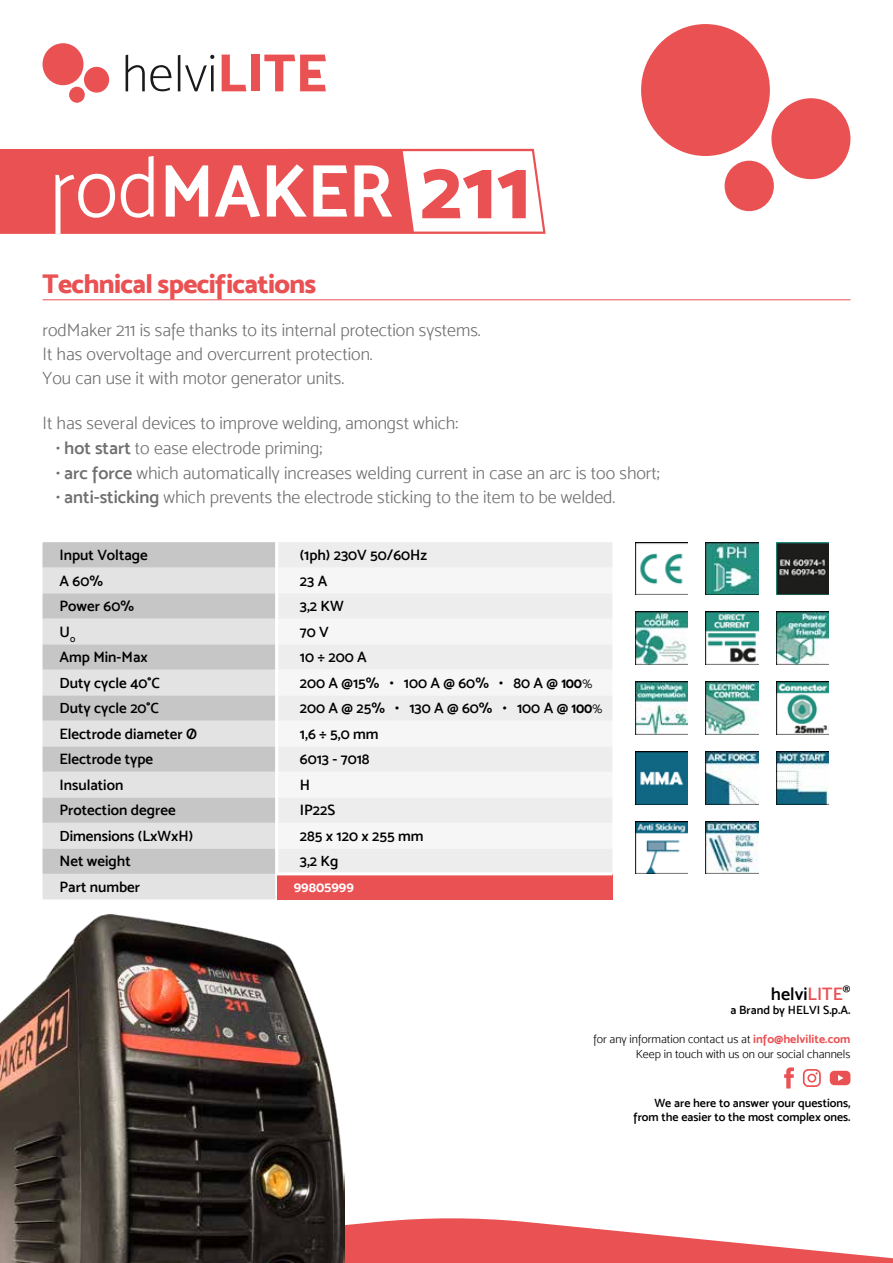
<style>
.page{position:relative;width:893px;height:1263px;background:#fff}
.page>*{position:absolute;margin:0;border:0;box-sizing:border-box;transform-origin:0 0}
.t1{font:85.35px "Mosk Extra Bold 800";color:#ea5153}
.t2{font:27px "Mosk Extra Bold 800";letter-spacing:-.025em;color:#ea5153}
.t3{font:18px/24px "Mosk Light 300";color:#706f6f}
.t4{font:18px "Mosk Semi Bold 600";color:#000}
.t5{font:15px/25.5px "Mosk Semi Bold 600";color:#000}
.t6{font:12px/14.4px "Mosk Semi Bold 600";color:#000;text-align:right}
.t7{font:12px/14.4px "Mosk Light 300";color:#000;text-align:right}
.t8{font:600 12px "Prompt";color:#fff}
.s1{font-family:"Mosk Semi Bold 600"}
.s2{font-family:"Prompt";font-weight:600;font-size:12px}
.s3{font-family:"Prompt";font-weight:300;font-size:12px}
.s4{color:#ea5153}
.s5{font-family:"Mosk Bold 700";color:#ea5153}
</style>
<div class="page">
<svg style="left:344px;top:1217px;width:549px;height:46px"></svg>
<svg style="left:126px;top:55px;width:45px;height:36px"></svg>
<svg style="left:178px;top:55px;width:36px;height:36px"></svg>
<svg style="left:222px;top:55px;width:24px;height:36px"></svg>
<div style="left:251px;top:55px;width:8px;height:36px;background:#ea5153"></div>
<svg style="left:264px;top:55px;width:62px;height:36px"></svg>
<div style="left:84px;top:67px;width:25px;height:26px;background:#ea5153;border-radius:50%"></div>
<div style="left:69px;top:87px;width:16px;height:16px;background:#ea5153;border-radius:50%"></div>
<div style="left:43px;top:43px;width:41px;height:42px;background:#ea5153;border-radius:50%"></div>
<div style="left:771px;top:98px;width:79px;height:81px;background:#ea5153;border-radius:50%"></div>
<div style="left:725px;top:161px;width:49px;height:50px;background:#ea5153;border-radius:50%"></div>
<div style="left:641px;top:24px;width:129px;height:132px;background:#ea5153;border-radius:50%"></div>
<svg style="left:43px;top:542px;width:232px;height:26px;background:#c7c7c7"></svg>
<svg style="left:43px;top:568px;width:232px;height:331px;background:#d5d5d5"></svg>
<img style="left:635px;top:542px;width:53px;height:53px">
<img style="left:706px;top:542px;width:52px;height:53px">
<img style="left:776px;top:542px;width:53px;height:53px">
<img style="left:706px;top:751px;width:52px;height:53px">
<img style="left:635px;top:682px;width:53px;height:52px">
<img style="left:776px;top:751px;width:53px;height:53px">
<img style="left:635px;top:612px;width:53px;height:52px">
<img style="left:706px;top:682px;width:52px;height:52px">
<img style="left:635px;top:821px;width:53px;height:53px">
<img style="left:706px;top:821px;width:52px;height:53px">
<img style="left:776px;top:682px;width:53px;height:52px">
<img style="left:706px;top:612px;width:52px;height:52px">
<img style="left:635px;top:751px;width:53px;height:53px">
<img style="left:776px;top:612px;width:53px;height:52px">
<svg style="left:803px;top:1069px;width:18px;height:18px"></svg>
<svg style="left:830px;top:1071px;width:20px;height:14px"></svg>
<svg style="left:784px;top:1067px;width:10px;height:21px"></svg>
<svg style="left:0;top:149px;width:546px;height:85px"></svg>
<hr style="left:43px;top:300px;width:807px;height:1px;background:#ea5153">
<div style="left:278px;top:542px;width:334px;height:330px;background:#ededed"></div>
<svg style="left:278px;top:568px;width:334px;height:280px;fill:#f6f6f6"></svg>
<div style="left:277px;top:874px;width:335px;height:25px;background:#ea5153"></div>
<hr style="left:275px;top:872px;width:337px;height:3px;background:#fff">
<img style="left:0;top:914px;width:344px;height:349px">
<h2 class="t2" style="left:43px;top:267px;width:275px">Technical specifications</h2>
<h1 class="t1" style="left:420px;top:136px;width:112px">211</h1>
<p class="t3" style="left:43px;top:318px;width:440px">rodMaker 211 is safe thanks to its internal protection systems.<br>It has overvoltage and overcurrent protection.<br>You can use it with motor generator units.</p>
<p class="t3" style="left:43px;top:411px;width:417px">It has several devices to improve welding, amongst which:</p>
<p class="t3" style="left:56px;top:436px;width:268px">• <span class="s1">hot start</span> to ease electrode priming;</p>
<p class="t3" style="left:56px;top:461px;width:605px">• <span class="s1">arc force</span> which automatically increases welding current in case an arc is too short;</p>
<p class="t3" style="left:56px;top:485px;width:561px">• <span class="s1">anti-sticking</span> which prevents the electrode sticking to the item to be welded.</p>
<p class="t5" style="left:60px;top:542px;width:139px">Input Voltage<br>A 60%<br>Power 60%<br>U<sub>0<br></sub>Amp Min-Max<br>Duty cycle 40°C<br>Duty cycle 20°C<br>Electrode diameter Ø<br>Electrode type<br>Insulation<br>Protection degree<br>Dimensions (LxWxH)<br>Net weight<br>Part number</p>
<p class="t5" style="left:300px;top:542px;width:304px">(1ph) 230V 50/60Hz<br>23 A<br>3,2 KW<br>70 V<br>10 ÷ 200 A<br>200 A @15% • 100 A @ 60% • 80 A @ <span class="s2">100</span><span class="s3">%<br></span>200 A @ 25% • 130 A @ 60% • 100 A @ <span class="s2">100</span><span class="s3">%<br></span>1,6 ÷ 5,0 mm<br>6013 - 7018<br>H<br>IP22S<br>285 x 120 x 255 mm<br>3,2 Kg</p>
<p class="t8" style="left:294px;top:879px;width:61px">99805999</p>
<p class="t4" style="left:771px;top:983px;width:81px">helvi<span class="s4">LITE</span><sup>®</sup></p>
<p class="t6" style="left:730px;top:1003px;width:122px">a Brand by HELVI S.p.A.</p>
<p class="t7" style="left:593px;top:1032px;width:259px">for any information contact us at <span class="s5">info@helvilite.com<br></span>Keep in touch with us on our social channels</p>
<p class="t6" style="left:634px;top:1095px;width:218px">We are here to answer your questions, from the easier to the most complex ones.</p>
</div>
